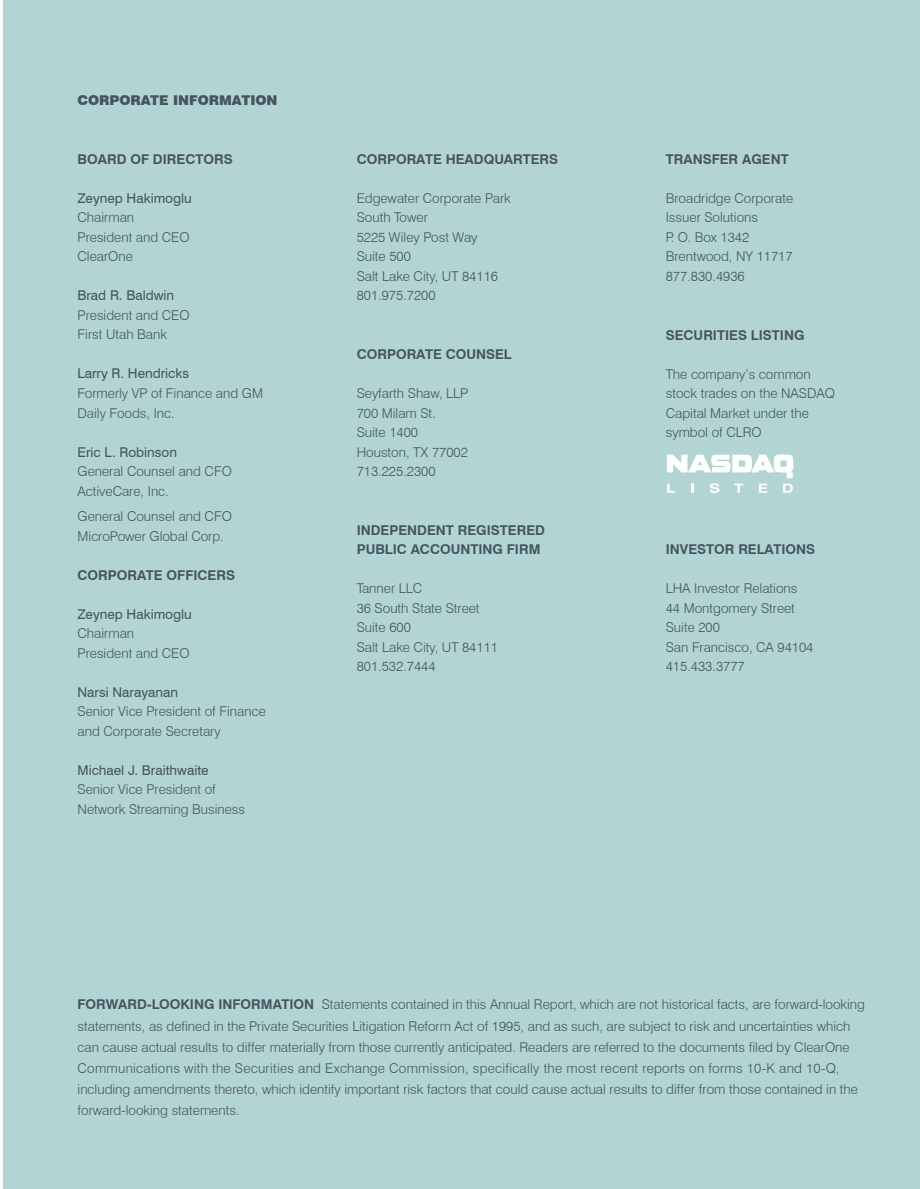
<style>
.page{position:relative;width:920px;height:1189px;background:#fff}
.page>*{position:absolute;margin:0;border:0;box-sizing:border-box;transform-origin:0 0}
.t1{font:300 13.5px/21px "Swiss 721 BT";color:#445460}
.t2{font:700 13.5px "Swiss 721 BT";color:#445460}
.t3{font:13.5px "Swiss 721 BT";color:#445460}
.t4{font:900 13.5px "Swiss 721 BT";color:#445460}
.s1{font-weight:700}
</style>
<div class="page">
<div style="left:4px;top:0;width:916px;height:1188px;background:#b2d4d2"></div>
<svg style="left:667px;top:454px;width:126px;height:39px"></svg>
<p class="t4" style="left:78px;top:92px;width:202px">CORPORATE INFORMATION</p>
<p class="t2" style="left:78px;top:151px;width:157px">BOARD OF DIRECTORS</p>
<p class="t3" style="left:78px;top:190px;width:116px">Zeynep Hakimoglu</p>
<p class="t1" style="left:78px;top:207px;width:58px">Chairman</p>
<p class="t1" style="left:78px;top:226px;width:114px">President and CEO</p>
<p class="t1" style="left:78px;top:246px;width:57px">ClearOne</p>
<p class="t3" style="left:78px;top:287px;width:98px">Brad R. Baldwin</p>
<p class="t1" style="left:78px;top:304px;width:114px">President and CEO</p>
<p class="t1" style="left:78px;top:324px;width:91px">First Utah Bank</p>
<p class="t3" style="left:78px;top:365px;width:113px">Larry R. Hendricks</p>
<p class="t1" style="left:78px;top:382px;width:187px">Formerly VP of Finance and GM</p>
<p class="t1" style="left:78px;top:402px;width:99px">Daily Foods, Inc.</p>
<p class="t3" style="left:78px;top:443px;width:101px">Eric L. Robinson</p>
<p class="t1" style="left:78px;top:460px;width:156px">General Counsel and CFO</p>
<p class="t1" style="left:78px;top:480px;width:93px">ActiveCare, Inc.</p>
<p class="t1" style="left:78px;top:505px;width:156px">General Counsel and CFO</p>
<p class="t1" style="left:78px;top:525px;width:148px">MicroPower Global Corp.</p>
<p class="t2" style="left:78px;top:566px;width:159px">CORPORATE OFFICERS</p>
<p class="t3" style="left:78px;top:605px;width:116px">Zeynep Hakimoglu</p>
<p class="t1" style="left:78px;top:622px;width:58px">Chairman</p>
<p class="t1" style="left:78px;top:642px;width:114px">President and CEO</p>
<p class="t3" style="left:78px;top:683px;width:102px">Narsi Narayanan</p>
<p class="t1" style="left:78px;top:701px;width:190px;line-height:19.5px">Senior Vice President of Finance and Corporate Secretary</p>
<p class="t3" style="left:78px;top:761px;width:132px">Michael J. Braithwaite</p>
<p class="t1" style="left:78px;top:778px;width:140px">Senior Vice President of</p>
<p class="t1" style="left:78px;top:798px;width:169px">Network Streaming Business</p>
<p class="t2" style="left:357px;top:151px;width:203px">CORPORATE HEADQUARTERS</p>
<p class="t1" style="left:357px;top:187px;width:156px">Edgewater Corporate Park</p>
<p class="t1" style="left:357px;top:207px;width:73px">South Tower</p>
<p class="t1" style="left:357px;top:226px;width:122px">5225 Wiley Post Way</p>
<p class="t1" style="left:357px;top:246px;width:56px">Suite 500</p>
<p class="t1" style="left:357px;top:265px;width:143px">Salt Lake City, UT 84116</p>
<p class="t1" style="left:357px;top:285px;width:81px">801.975.7200</p>
<p class="t2" style="left:357px;top:346px;width:157px">CORPORATE COUNSEL</p>
<p class="t1" style="left:357px;top:382px;width:113px">Seyfarth Shaw, LLP</p>
<p class="t1" style="left:357px;top:402px;width:81px">700 Milam St.</p>
<p class="t1" style="left:357px;top:421px;width:63px">Suite 1400</p>
<p class="t1" style="left:357px;top:441px;width:113px">Houston, TX 77002</p>
<p class="t1" style="left:357px;top:460px;width:81px">713.225.2300</p>
<p class="t2" style="left:357px;top:521px;width:190px">INDEPENDENT REGISTERED</p>
<p class="t2" style="left:357px;top:541px;width:185px">PUBLIC ACCOUNTING FIRM</p>
<p class="t1" style="left:357px;top:577px;width:67px">Tanner LLC</p>
<p class="t1" style="left:357px;top:597px;width:124px">36 South State Street</p>
<p class="t1" style="left:357px;top:616px;width:56px">Suite 600</p>
<p class="t1" style="left:357px;top:636px;width:143px">Salt Lake City, UT 84111</p>
<p class="t1" style="left:357px;top:655px;width:81px">801.532.7444</p>
<p class="t2" style="left:666px;top:151px;width:124px">TRANSFER AGENT</p>
<p class="t1" style="left:666px;top:187px;width:129px">Broadridge Corporate</p>
<p class="t1" style="left:666px;top:207px;width:94px">Issuer Solutions</p>
<p class="t1" style="left:666px;top:226px;width:85px">P. O. Box 1342</p>
<p class="t1" style="left:666px;top:246px;width:128px">Brentwood, NY 11717</p>
<p class="t1" style="left:666px;top:265px;width:81px">877.830.4936</p>
<p class="t2" style="left:666px;top:326px;width:140px">SECURITIES LISTING</p>
<p class="t1" style="left:666px;top:363px;width:146px">The company’s common</p>
<p class="t1" style="left:666px;top:382px;width:171px">stock trades on the NASDAQ</p>
<p class="t1" style="left:666px;top:402px;width:145px">Capital Market under the</p>
<p class="t1" style="left:666px;top:421px;width:97px">symbol of CLRO</p>
<p class="t2" style="left:666px;top:541px;width:151px">INVESTOR RELATIONS</p>
<p class="t1" style="left:666px;top:577px;width:133px">LHA Investor Relations</p>
<p class="t1" style="left:666px;top:597px;width:131px">44 Montgomery Street</p>
<p class="t1" style="left:666px;top:616px;width:56px">Suite 200</p>
<p class="t1" style="left:666px;top:636px;width:149px">San Francisco, CA 94104</p>
<p class="t1" style="left:666px;top:655px;width:81px">415.433.3777</p>
<p class="t1" style="left:78px;top:993px;width:789px"><span class="s1">FORWARD-LOOKING INFORMATION</span> Statements contained in this Annual Report, which are not historical facts, are forward-looking statements, as defined in the Private Securities Litigation Reform Act of 1995, and as such, are subject to risk and uncertainties which can cause actual results to differ materially from those currently anticipated. Readers are referred to the documents filed by ClearOne Communications with the Securities and Exchange Commission, specifically the most recent reports on forms 10-K and 10-Q, including amendments thereto, which identify important risk factors that could cause actual results to differ from those contained in the forward-looking statements.</p>
</div>
